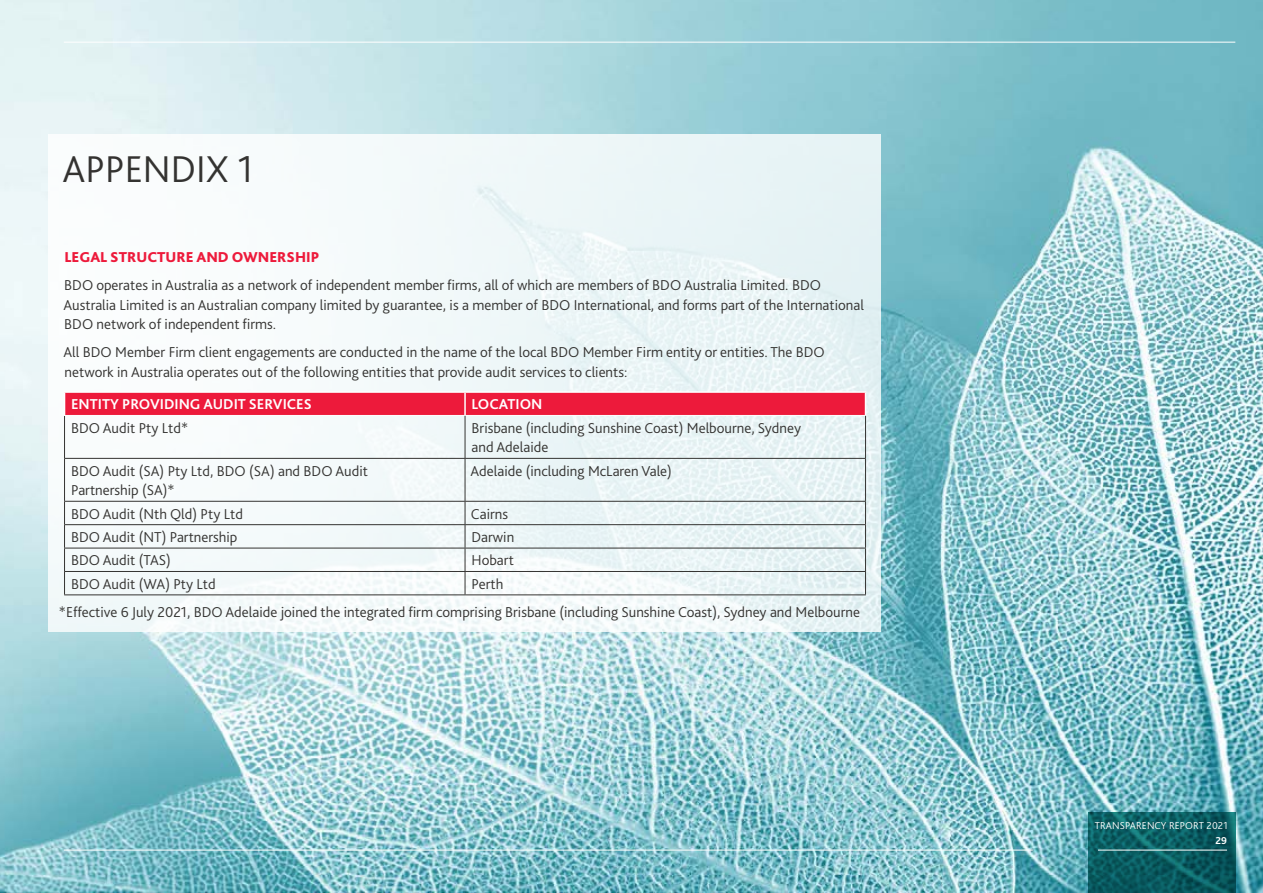
<style>
.page{position:relative;width:1263px;height:893px;background:#fff}
.page>*{position:absolute;margin:0;border:0;box-sizing:border-box;transform-origin:0 0}
.t1{font:300 39px "Bliss Pro";color:#343331}
.t2{font:300 15px/19.5px "Bliss Pro";color:#343331}
.t3{font:700 15px "Bliss Pro";color:#fff}
.t4{font:800 15px "Bliss Pro";color:#ed1a3b}
.t5{font:300 10.5px "Bliss Pro";letter-spacing:.01em;color:#fff}
.t6{font:700 10.5px "Bliss Pro";color:#fff}
</style>
<div class="page">
<img style="left:0;top:0;width:1263px;height:893px">
<hr style="left:64px;top:42px;width:1171px;height:1px;background:#fff">
<svg style="left:1088px;top:812px;width:147px;height:81px;background:#0b5c61"></svg>
<hr style="left:64px;top:850px;width:969px;height:1px;background:#fff">
<hr style="left:1098px;top:850px;width:129px;height:1px;background:#fff">
<div style="left:48px;top:134px;width:833px;height:497px;background:linear-gradient(to right,#fbfdfd,#e5f2f4)"></div>
<hr style="left:64px;top:391px;width:401px;height:2px;background:#fff">
<hr style="left:465px;top:391px;width:401px;height:2px;background:#fff">
<div style="left:64px;top:392px;width:802px;height:23px;background:#ed1a3b"></div>
<hr style="left:64px;top:459px;width:1px;height:42px;background:#343331">
<hr style="left:465px;top:459px;width:1px;height:42px;background:#343331">
<hr style="left:865px;top:459px;width:1px;height:42px;background:#343331">
<hr style="left:64px;top:501px;width:401px;height:1px;background:#343331">
<hr style="left:465px;top:501px;width:401px;height:1px;background:#343331">
<hr style="left:64px;top:524px;width:401px;height:1px;background:#343331">
<hr style="left:465px;top:524px;width:401px;height:1px;background:#343331">
<hr style="left:64px;top:548px;width:401px;height:1px;background:#343331">
<hr style="left:465px;top:548px;width:401px;height:1px;background:#343331">
<hr style="left:64px;top:571px;width:401px;height:1px;background:#343331">
<svg style="left:64px;top:502px;width:1px;height:92px"></svg>
<hr style="left:465px;top:571px;width:401px;height:1px;background:#343331">
<svg style="left:465px;top:502px;width:1px;height:92px"></svg>
<svg style="left:865px;top:502px;width:1px;height:92px"></svg>
<hr style="left:64px;top:594px;width:401px;height:1px;background:#343331">
<hr style="left:465px;top:594px;width:401px;height:1px;background:#343331">
<hr style="left:64px;top:416px;width:1px;height:42px;background:#343331">
<hr style="left:64px;top:415px;width:401px;height:1px;background:#fff">
<hr style="left:465px;top:415px;width:401px;height:1px;background:#fff">
<hr style="left:465px;top:416px;width:1px;height:42px;background:#343331">
<hr style="left:865px;top:416px;width:1px;height:42px;background:#343331">
<hr style="left:64px;top:458px;width:401px;height:1px;background:#343331">
<hr style="left:465px;top:458px;width:401px;height:1px;background:#343331">
<h1 class="t1" style="left:63px;top:144px;width:192px">APPENDIX 1</h1>
<p class="t4" style="left:64px;top:248px;width:256px">LEGAL STRUCTURE AND OWNERSHIP</p>
<p class="t2" style="left:63px;top:275px;width:802px">BDO operates in Australia as a network of independent member firms, all of which are members of BDO Australia Limited. BDO<br>Australia Limited is an Australian company limited by guarantee, is a member of BDO International, and forms part of the International<br>BDO network of independent firms.</p>
<p class="t2" style="left:63px;top:342px;width:763px">All BDO Member Firm client engagements are conducted in the name of the local BDO Member Firm entity or entities. The BDO network in Australia operates out of the following entities that provide audit services to clients:</p>
<p class="t3" style="left:71px;top:395px;width:242px">ENTITY PROVIDING AUDIT SERVICES</p>
<p class="t3" style="left:472px;top:395px;width:72px">LOCATION</p>
<p class="t2" style="left:71px;top:418px;width:119px">BDO Audit Pty Ltd*</p>
<p class="t2" style="left:471px;top:418px;width:331px">Brisbane (including Sunshine Coast) Melbourne, Sydney and Adelaide</p>
<p class="t2" style="left:71px;top:461px;width:298px">BDO Audit (SA) Pty Ltd, BDO (SA) and BDO Audit<br>Partnership (SA)*</p>
<p class="t2" style="left:471px;top:461px;width:203px">Adelaide (including McLaren Vale)</p>
<p class="t2" style="left:71px;top:504px;width:173px">BDO Audit (Nth Qld) Pty Ltd</p>
<p class="t2" style="left:471px;top:504px;width:39px">Cairns</p>
<p class="t2" style="left:71px;top:527px;width:168px">BDO Audit (NT) Partnership</p>
<p class="t2" style="left:471px;top:527px;width:44px">Darwin</p>
<p class="t2" style="left:71px;top:550px;width:101px">BDO Audit (TAS)</p>
<p class="t2" style="left:471px;top:550px;width:44px">Hobart</p>
<p class="t2" style="left:71px;top:574px;width:146px">BDO Audit (WA) Pty Ltd</p>
<p class="t2" style="left:59px;top:569px;width:803px;line-height:28.3px;text-indent:413px">Perth<br>*Effective 6 July 2021, BDO Adelaide joined the integrated firm comprising Brisbane (including Sunshine Coast), Sydney and Melbourne</p>
<p class="t5" style="left:1095px;top:819px;width:134px">TRANSPARENCY REPORT 2021</p>
<p class="t6" style="left:1215px;top:834px;width:13px">29</p>
</div>
